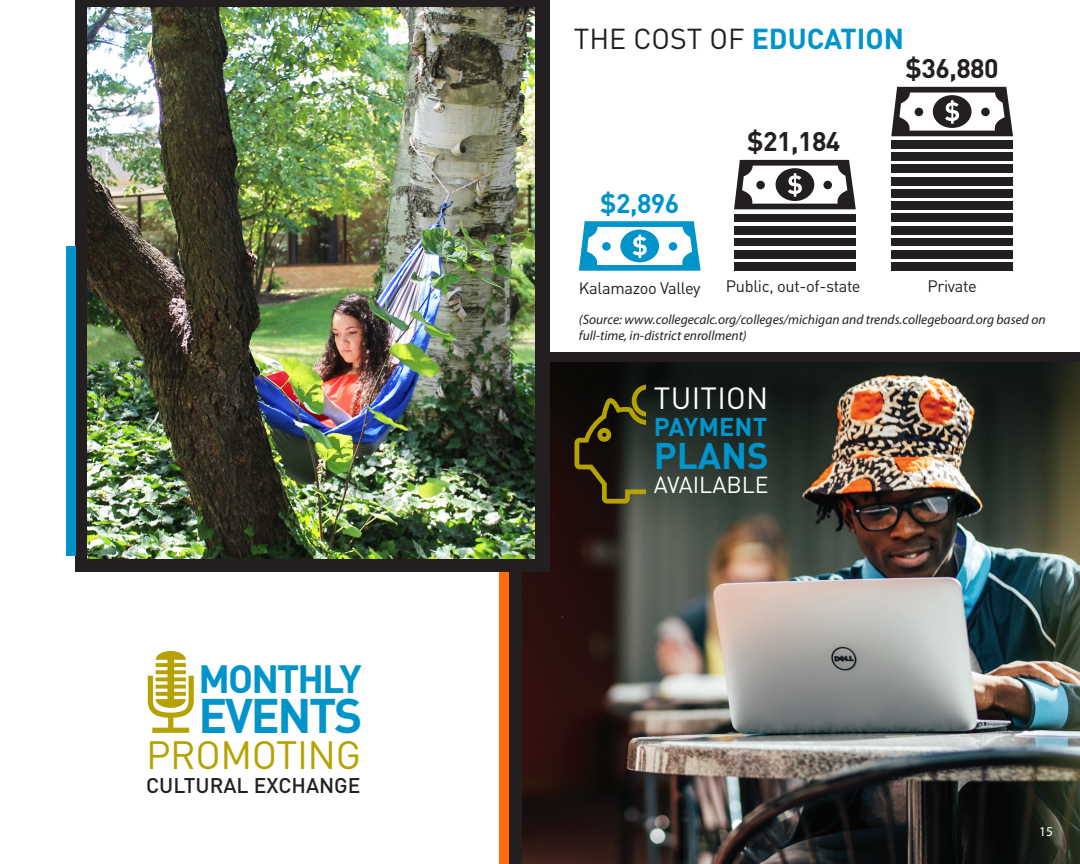
<style>
.page{position:relative;width:1080px;height:864px;background:#fff}
.page>*{position:absolute;margin:0;border:0;box-sizing:border-box;transform-origin:0 0}
.t1{font:700 48px "DIN Pro";letter-spacing:-.05em;color:#0094ca}
.t2{font:39px "DIN Pro";letter-spacing:-.01em;color:#b5a200}
.t3{font:700 39px "DIN Pro";letter-spacing:-.05em;color:#0094ca}
.t4{font:700 36.6px "DIN Pro";color:#0094ca}
.t5{font:30.3px "DIN Pro";letter-spacing:.01em;color:#fff}
.t6{font:28.5px "DIN Pro";color:#231f20}
.t7{font:700 26.7px "DIN Pro";letter-spacing:-.02em;color:#231f20}
.t8{font:700 26.7px "DIN Pro";color:#0094ca}
.t9{font:700 25.5px "DIN Pro";color:#0094ca}
.t10{font:22.95px "DIN Pro";color:#fff}
.t11{font:500 21px "DIN Pro";color:#231f20}
.t12{font:16.35px "DIN Pro";letter-spacing:-.02em;color:#231f20}
.t13{font:italic 13.5px/16.2px "Myriad Pro";color:#231f20}
.t14{font:13.5px "Myriad Pro";color:#fff}
.s1{font-weight:700;color:#0094ca}
</style>
<div class="page">
<div style="left:500px;top:361px;width:26px;height:503px;background:#ff6b0d"></div>
<div style="left:510px;top:352px;width:570px;height:512px;background:#231f20"></div>
<img style="left:523px;top:362px;width:557px;height:502px">
<div style="left:891px;top:140px;width:122px;height:9px;background:#231f20"></div>
<div style="left:891px;top:153px;width:122px;height:8px;background:#231f20"></div>
<div style="left:891px;top:165px;width:122px;height:8px;background:#231f20"></div>
<div style="left:891px;top:177px;width:122px;height:8px;background:#231f20"></div>
<div style="left:891px;top:189px;width:122px;height:8px;background:#231f20"></div>
<div style="left:891px;top:202px;width:122px;height:8px;background:#231f20"></div>
<div style="left:891px;top:214px;width:122px;height:8px;background:#231f20"></div>
<div style="left:891px;top:226px;width:122px;height:8px;background:#231f20"></div>
<div style="left:891px;top:263px;width:122px;height:8px;background:#231f20"></div>
<div style="left:734px;top:239px;width:122px;height:7px;background:#231f20"></div>
<div style="left:891px;top:239px;width:122px;height:7px;background:#231f20"></div>
<div style="left:734px;top:263px;width:122px;height:8px;background:#231f20"></div>
<div style="left:734px;top:250px;width:122px;height:9px;background:#231f20"></div>
<div style="left:891px;top:250px;width:122px;height:9px;background:#231f20"></div>
<svg style="left:579px;top:221px;width:122px;height:50px"></svg>
<svg style="left:734px;top:160px;width:122px;height:49px"></svg>
<svg style="left:891px;top:87px;width:122px;height:49px"></svg>
<div style="left:76px;top:0;width:474px;height:571px;background:#231f20"></div>
<div style="left:67px;top:246px;width:9px;height:309px;background:#0094ca"></div>
<svg style="left:570px;top:382px;width:76px;height:124px;background:#312d12"></svg>
<img style="left:87px;top:7px;width:448px;height:551px">
<svg style="left:148px;top:651px;width:46px;height:82px"></svg>
<div style="left:734px;top:214px;width:122px;height:7px;background:#231f20"></div>
<div style="left:734px;top:226px;width:122px;height:8px;background:#231f20"></div>
<p class="t3" style="left:199px;top:652px;width:165px">MONTHLY</p>
<p class="t1" style="left:199px;top:683px;width:165px">EVENTS</p>
<p class="t2" style="left:146px;top:728px;width:217px">PROMOTING</p>
<p class="t11" style="left:146px;top:771px;width:216px">CULTURAL EXCHANGE</p>
<p class="t6" style="left:574px;top:19px;width:332px">THE COST OF <span class="s1">EDUCATION</span></p>
<p class="t8" style="left:600px;top:185px;width:81px">$2,896</p>
<p class="t7" style="left:747px;top:123px;width:95px">$21,184</p>
<p class="t7" style="left:906px;top:50px;width:95px">$36,880</p>
<p class="t12" style="left:579px;top:276px;width:123px">Kalamazoo Valley</p>
<p class="t12" style="left:726px;top:275px;width:136px">Public, out-of-state</p>
<p class="t12" style="left:928px;top:275px;width:51px">Private</p>
<p class="t13" style="left:579px;top:311px;width:468px">(Source: www.collegecalc.org/colleges/michigan and trends.collegeboard.org based on full-time, in-district enrollment)</p>
<p class="t5" style="left:654px;top:377px;width:116px">TUITION</p>
<p class="t9" style="left:654px;top:409px;width:115px">PAYMENT</p>
<p class="t4" style="left:654px;top:431px;width:117px">PLANS</p>
<p class="t10" style="left:654px;top:469px;width:116px">AVAILABLE</p>
<p class="t14" style="left:1039px;top:823px;width:15px">15</p>
</div>
